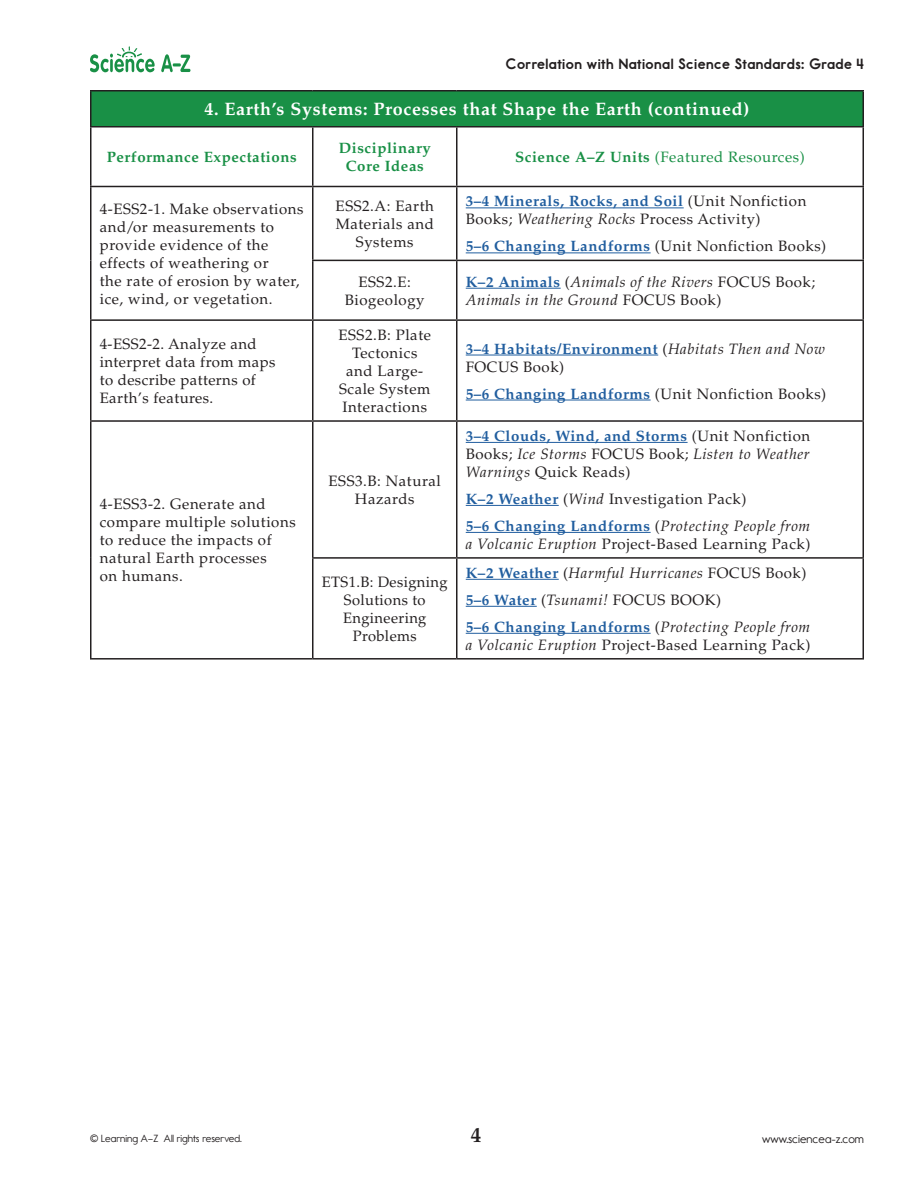
<style>
.page{position:relative;width:918px;height:1188px;background:#fff}
.page>*{position:absolute;margin:0;border:0;box-sizing:border-box;transform-origin:0 0}
.t1{font:700 21px "Palatino LT Std";color:#231f20}
.t2{font:700 18px "Palatino LT Std";letter-spacing:.04em;color:#fff}
.t3{font:15px/18px "Palatino LT Std";letter-spacing:.04em;color:#231f20;text-align:center}
.t4{font:italic 15px/27px "Palatino LT Std";letter-spacing:.04em;color:#231f20}
.t5{font:700 15px/18px "Palatino LT Std";letter-spacing:.04em;color:#215e9f}
.t6{font:15px "Report School Hv";letter-spacing:.03em;color:#231f20}
.t7{font:700 15px/18px "Palatino LT Std";letter-spacing:.04em;color:#199046;text-align:center}
.t8{font:15px "Palatino LT Std";letter-spacing:.04em;color:#199046}
.t9{font:12px "Report School Rg";color:#231f20}
.t10{font:10.5px "Report School Rg";color:#231f20}
.s1{font-weight:700}
.s2{font-weight:700;color:#215e9f}
.s3{font-style:italic}
.s4{font-weight:700;font-style:normal;color:#215e9f}
.s5{font-style:normal}
.s6{font-weight:400;color:#231f20}
.s7{font-weight:400;font-style:italic;color:#231f20}
</style>
<div class="page">
<div style="left:91px;top:91px;width:772px;height:36px;background:#199046"></div>
<hr style="left:90px;top:127px;width:2px;height:59px;background:#231f20">
<hr style="left:312px;top:127px;width:2px;height:59px;background:#231f20">
<hr style="left:456px;top:127px;width:2px;height:59px;background:#231f20">
<hr style="left:862px;top:127px;width:2px;height:59px;background:#231f20">
<hr style="left:90px;top:186px;width:223px;height:1px;background:#231f20">
<hr style="left:90px;top:187px;width:2px;height:73px;background:#231f20">
<hr style="left:313px;top:186px;width:144px;height:1px;background:#231f20">
<hr style="left:312px;top:187px;width:2px;height:73px;background:#231f20">
<hr style="left:457px;top:186px;width:407px;height:1px;background:#231f20">
<hr style="left:456px;top:187px;width:2px;height:73px;background:#231f20">
<hr style="left:862px;top:187px;width:2px;height:73px;background:#231f20">
<hr style="left:90px;top:260px;width:2px;height:59px;background:#231f20">
<hr style="left:312px;top:260px;width:145px;height:1px;background:#231f20">
<hr style="left:312px;top:261px;width:2px;height:58px;background:#231f20">
<hr style="left:457px;top:260px;width:407px;height:1px;background:#231f20">
<hr style="left:456px;top:261px;width:2px;height:58px;background:#231f20">
<hr style="left:862px;top:261px;width:2px;height:58px;background:#231f20">
<hr style="left:90px;top:319px;width:223px;height:2px;background:#231f20">
<hr style="left:90px;top:321px;width:2px;height:99px;background:#231f20">
<hr style="left:313px;top:319px;width:144px;height:2px;background:#231f20">
<hr style="left:312px;top:321px;width:2px;height:99px;background:#231f20">
<hr style="left:457px;top:319px;width:407px;height:2px;background:#231f20">
<hr style="left:456px;top:321px;width:2px;height:99px;background:#231f20">
<hr style="left:862px;top:321px;width:2px;height:99px;background:#231f20">
<hr style="left:90px;top:420px;width:223px;height:2px;background:#231f20">
<hr style="left:90px;top:422px;width:2px;height:136px;background:#231f20">
<hr style="left:313px;top:420px;width:144px;height:2px;background:#231f20">
<hr style="left:312px;top:422px;width:2px;height:135px;background:#231f20">
<hr style="left:457px;top:420px;width:407px;height:2px;background:#231f20">
<hr style="left:456px;top:422px;width:2px;height:135px;background:#231f20">
<hr style="left:862px;top:422px;width:2px;height:135px;background:#231f20">
<hr style="left:90px;top:558px;width:2px;height:100px;background:#231f20">
<hr style="left:312px;top:557px;width:145px;height:2px;background:#231f20">
<hr style="left:312px;top:559px;width:2px;height:99px;background:#231f20">
<hr style="left:457px;top:557px;width:407px;height:2px;background:#231f20">
<hr style="left:456px;top:559px;width:2px;height:99px;background:#231f20">
<hr style="left:862px;top:559px;width:2px;height:99px;background:#231f20">
<hr style="left:90px;top:658px;width:223px;height:2px;background:#231f20">
<hr style="left:313px;top:658px;width:144px;height:2px;background:#231f20">
<hr style="left:457px;top:658px;width:407px;height:2px;background:#231f20">
<hr style="left:90px;top:90px;width:223px;height:2px;background:#231f20">
<hr style="left:90px;top:92px;width:2px;height:34px;background:#231f20">
<hr style="left:313px;top:90px;width:144px;height:2px;background:#231f20">
<hr style="left:457px;top:90px;width:407px;height:2px;background:#231f20">
<hr style="left:862px;top:92px;width:2px;height:34px;background:#231f20">
<hr style="left:90px;top:126px;width:223px;height:2px;background:#231f20">
<hr style="left:313px;top:126px;width:144px;height:2px;background:#231f20">
<hr style="left:457px;top:126px;width:407px;height:2px;background:#231f20">
<hr style="left:466px;top:208px;width:218px;height:1px;background:#215e9f">
<hr style="left:466px;top:253px;width:185px;height:1px;background:#215e9f">
<hr style="left:466px;top:288px;width:95px;height:1px;background:#215e9f">
<hr style="left:466px;top:355px;width:192px;height:1px;background:#215e9f">
<hr style="left:466px;top:400px;width:185px;height:1px;background:#215e9f">
<hr style="left:466px;top:442px;width:222px;height:1px;background:#215e9f">
<hr style="left:466px;top:505px;width:93px;height:1px;background:#215e9f">
<hr style="left:466px;top:532px;width:185px;height:1px;background:#215e9f">
<hr style="left:466px;top:579px;width:93px;height:1px;background:#215e9f">
<hr style="left:466px;top:606px;width:71px;height:1px;background:#215e9f">
<hr style="left:466px;top:633px;width:185px;height:1px;background:#215e9f">
<svg style="left:90px;top:46px;width:65px;height:26px"></svg>
<svg style="left:161px;top:54px;width:30px;height:18px"></svg>
<p class="t6" style="left:506px;top:54px;width:360px">Correlation with National Science Standards: Grade 4</p>
<p class="t2" style="left:204px;top:99px;width:547px">4. Earth’s Systems: Processes that Shape the Earth (continued)</p>
<p class="t7" style="left:107px;top:148px;width:191px">Performance Expectations</p>
<p class="t7" style="left:339px;top:139px;width:93px">Disciplinary<br>Core Ideas</p>
<p class="t8" style="left:515px;top:148px;width:291px"><span class="s1">Science A–Z Units</span> (Featured Resources)</p>
<p class="t3" style="left:100px;top:200px;width:205px;text-align:left">4-ESS2-1. Make observations and/or measurements to provide evidence of the effects of weathering or<br>the rate of erosion by water, ice, wind, or vegetation.</p>
<p class="t3" style="left:336px;top:197px;width:100px">ESS2.A: Earth<br>Materials and<br>Systems</p>
<p class="t3" style="left:466px;top:193px;width:342px;text-align:left"><span class="s2">3–4 Minerals, Rocks, and Soil</span> (Unit Nonfiction<br>Books; <span class="s3">Weathering Rocks</span> Process Activity)</p>
<p class="t3" style="left:466px;top:238px;width:362px"><span class="s2">5–6 Changing Landforms</span> (Unit Nonfiction Books)</p>
<p class="t3" style="left:345px;top:273px;width:81px">ESS2.E:<br>Biogeology</p>
<p class="t4" style="left:466px;top:273px;width:351px;line-height:18px"><span class="s4">K–2 Animals</span> <span class="s5">(</span>Animals of the Rivers <span class="s5">FOCUS Book;<br></span>Animals in the Ground <span class="s5">FOCUS Book)</span></p>
<p class="t3" style="left:100px;top:335px;width:177px;text-align:left">4-ESS2-2. Analyze and interpret data from maps to describe patterns of<br>Earth’s features.</p>
<p class="t3" style="left:338px;top:326px;width:94px">ESS2.B: Plate<br>Tectonics and Large-<br>Scale System<br>Interactions</p>
<p class="t5" style="left:466px;top:340px;width:361px">3–4 Habitats/Environment <span class="s6">(</span><span class="s7">Habitats Then and Now<br></span><span class="s6">FOCUS Book)</span></p>
<p class="t3" style="left:466px;top:385px;width:362px"><span class="s2">5–6 Changing Landforms</span> (Unit Nonfiction Books)</p>
<p class="t3" style="left:100px;top:496px;width:197px;text-align:left">4-ESS3-2. Generate and compare multiple solutions to reduce the impacts of natural Earth processes<br>on humans.</p>
<p class="t3" style="left:329px;top:472px;width:114px">ESS3.B: Natural<br>Hazards</p>
<p class="t3" style="left:466px;top:427px;width:346px;text-align:justify"><span class="s2">3–4 Clouds, Wind, and Storms</span> (Unit Nonfiction Books; <span class="s3">Ice Storms</span> FOCUS Book; <span class="s3">Listen to Weather Warnings</span> Quick Reads)</p>
<p class="t5" style="left:466px;top:485px;width:346px;line-height:27px">K–2 Weather <span class="s6">(</span><span class="s7">Wind</span> <span class="s6">Investigation Pack)<br></span>5–6 Changing Landforms <span class="s6">(</span><span class="s7">Protecting People from</span></p>
<p class="t3" style="left:466px;top:535px;width:346px"><span class="s3">a Volcanic Eruption</span> Project-Based Learning Pack)</p>
<p class="t3" style="left:322px;top:573px;width:127px">ETS1.B: Designing<br>Solutions to<br>Engineering<br>Problems</p>
<p class="t4" style="left:466px;top:559px;width:346px"><span class="s4">K–2 Weather</span> <span class="s5">(</span>Harmful Hurricanes <span class="s5">FOCUS Book)<br></span><span class="s4">5–6 Water</span> <span class="s5">(</span>Tsunami! <span class="s5">FOCUS BOOK)<br></span><span class="s4">5–6 Changing Landforms</span> <span class="s5">(</span>Protecting People from</p>
<p class="t3" style="left:466px;top:636px;width:346px"><span class="s3">a Volcanic Eruption</span> Project-Based Learning Pack)</p>
<p class="t10" style="left:90px;top:1132px;width:154px">© Learning A–Z All rights reserved.</p>
<h1 class="t1" style="left:471px;top:1122px;width:12px">4</h1>
<p class="t9" style="left:762px;top:1132px;width:103px">www.sciencea-z.com</p>
</div>
